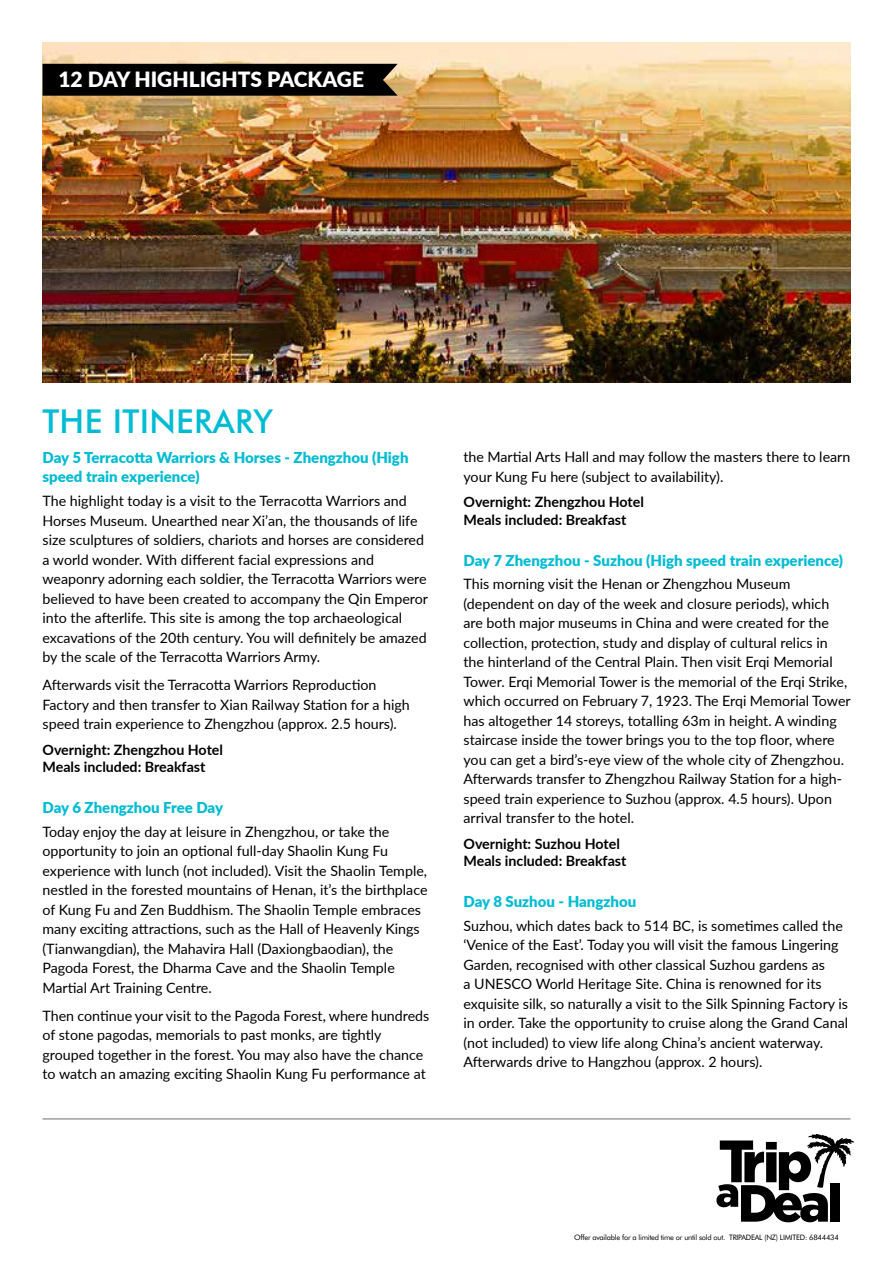
<style>
.page{position:relative;width:893px;height:1263px;background:#fff}
.page>*{position:absolute;margin:0;border:0;box-sizing:border-box;transform-origin:0 0}
.t1{font:500 33px "Futura BT";letter-spacing:.01em;color:#00bcd3}
.t2{font:900 21px "Lato";color:#fff}
.t3{font:900 15px/19.5px "Lato";color:#00bcd3}
.t4{font:14.25px/19.5px "Lato";color:#000}
.t5{font:700 14.25px/17.2px "Lato";color:#000}
.t6{font:7.5px "Futura BT";letter-spacing:-.03em;color:#000}
</style>
<div class="page">
<svg style="left:716px;top:1134px;width:138px;height:88px"></svg>
<hr style="left:43px;top:1119px;width:807px;height:1px;background:#6d6e71">
<img style="left:43px;top:43px;width:807px;height:340px">
<div style="left:43px;top:64px;width:355px;height:32px;background:#000"></div>
<h2 class="t2" style="left:58px;top:63px;width:307px">12 DAY HIGHLIGHTS PACKAGE</h2>
<h1 class="t1" style="left:43px;top:402px;width:232px">THE ITINERARY</h1>
<p class="t3" style="left:43px;top:447px;width:368px">Day 5 Terracotta Warriors &amp; Horses - Zhengzhou (High speed train experience)</p>
<p class="t4" style="left:43px;top:491px;width:387px">The highlight today is a visit to the Terracotta Warriors and Horses Museum. Unearthed near Xi’an, the thousands of life size sculptures of soldiers, chariots and horses are considered a world wonder. With different facial expressions and weaponry adorning each soldier, the Terracotta Warriors were believed to have been created to accompany the Qin Emperor into the afterlife. This site is among the top archaeological excavations of the 20th century. You will definitely be amazed by the scale of the Terracotta Warriors Army.</p>
<p class="t4" style="left:43px;top:674px;width:369px">Afterwards visit the Terracotta Warriors Reproduction<br>Factory and then transfer to Xian Railway Station for a high speed train experience to Zhengzhou (approx. 2.5 hours).</p>
<p class="t5" style="left:43px;top:740px;width:182px">Overnight: Zhengzhou Hotel<br>Meals included: Breakfast</p>
<p class="t3" style="left:43px;top:797px;width:182px">Day 6 Zhengzhou Free Day</p>
<p class="t4" style="left:43px;top:821px;width:387px">Today enjoy the day at leisure in Zhengzhou, or take the opportunity to join an optional full-day Shaolin Kung Fu experience with lunch (not included). Visit the Shaolin Temple, nestled in the forested mountains of Henan, it’s the birthplace of Kung Fu and Zen Buddhism. The Shaolin Temple embraces many exciting attractions, such as the Hall of Heavenly Kings (Tianwangdian), the Mahavira Hall (Daxiongbaodian), the Pagoda Forest, the Dharma Cave and the Shaolin Temple Martial Art Training Centre.</p>
<p class="t4" style="left:43px;top:1005px;width:388px">Then continue your visit to the Pagoda Forest, where hundreds of stone pagodas, memorials to past monks, are tightly grouped together in the forest. You may also have the chance to watch an amazing exciting Shaolin Kung Fu performance at</p>
<p class="t4" style="left:463px;top:447px;width:388px">the Martial Arts Hall and may follow the masters there to learn your Kung Fu here (subject to availability).</p>
<p class="t5" style="left:463px;top:493px;width:182px">Overnight: Zhengzhou Hotel<br>Meals included: Breakfast</p>
<p class="t3" style="left:463px;top:550px;width:381px">Day 7 Zhengzhou - Suzhou (High speed train experience)</p>
<p class="t4" style="left:463px;top:574px;width:389px">This morning visit the Henan or Zhengzhou Museum (dependent on day of the week and closure periods), which are both major museums in China and were created for the collection, protection, study and display of cultural relics in the hinterland of the Central Plain. Then visit Erqi Memorial Tower. Erqi Memorial Tower is the memorial of the Erqi Strike, which occurred on February 7, 1923. The Erqi Memorial Tower has altogether 14 storeys, totalling 63m in height. A winding staircase inside the tower brings you to the top floor, where you can get a bird’s-eye view of the whole city of Zhengzhou.<br>Afterwards transfer to Zhengzhou Railway Station for a high&shy;speed train experience to Suzhou (approx. 4.5 hours). Upon arrival transfer to the hotel.</p>
<p class="t5" style="left:463px;top:834px;width:164px">Overnight: Suzhou Hotel<br>Meals included: Breakfast</p>
<p class="t3" style="left:463px;top:891px;width:174px">Day 8 Suzhou - Hangzhou</p>
<p class="t4" style="left:463px;top:915px;width:386px">Suzhou, which dates back to 514 BC, is sometimes called the ‘Venice of the East’. Today you will visit the famous Lingering Garden, recognised with other classical Suzhou gardens as<br>a UNESCO World Heritage Site. China is renowned for its exquisite silk, so naturally a visit to the Silk Spinning Factory is in order. Take the opportunity to cruise along the Grand Canal (not included) to view life along China’s ancient waterway.<br>Afterwards drive to Hangzhou (approx. 2 hours).</p>
<p class="t6" style="left:574px;top:1232px;width:266px">Offer available for a limited time or until sold out. TRIPADEAL (NZ) LIMITED: 6844434</p>
</div>
